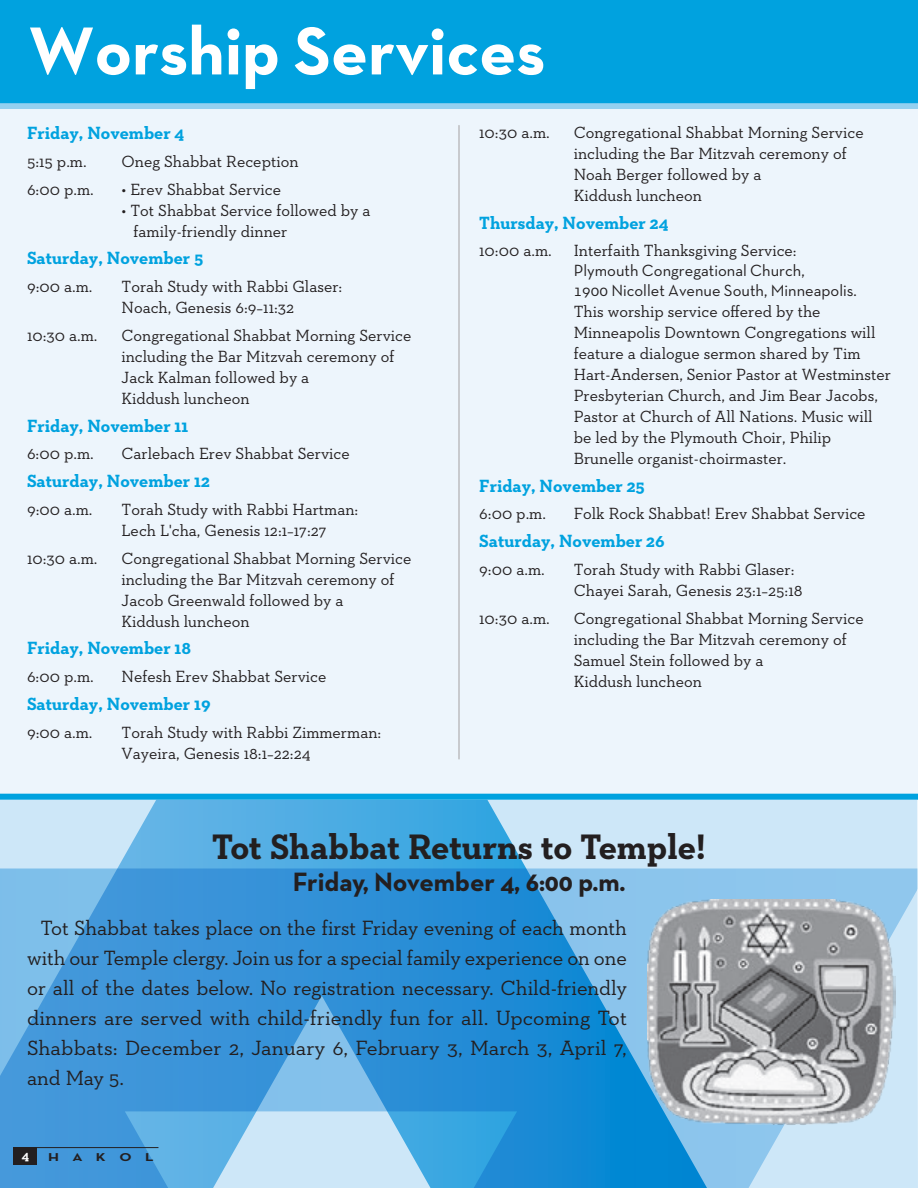
<style>
.page{position:relative;width:918px;height:1188px;background:#fff}
.page>*{position:absolute;margin:0;border:0;box-sizing:border-box;transform-origin:0 0}
.t1{font:700 69px "Neutra Text TF";color:#fff}
.t2{font:700 36px "Neutraface Slab Text";color:#231f20}
.t3{font:700 27px "Neutra Text TF";color:#231f20}
.t4{font:21px/30px "Neutraface Slab Text";color:#231f20;text-align:justify}
.t5{font:700 18px "Neutraface Slab Text";color:#00a2df}
.t6{font:16.5px/21px "Neutraface Slab Text";color:#231f20}
.t7{font:16.5px/19.8px "Neutra Text TF";color:#231f20}
.t8{font:700 13.5px "Neutraface Slab Text";color:#fff}
.t9{font:700 11.55px "Neutra Text TF";letter-spacing:.88em;color:#231f20;scale:1.32 1}
</style>
<div class="page">
<div style="left:0;top:0;width:918px;height:106px;background:#00a2df"></div>
<div style="left:0;top:103px;width:918px;height:6px;background:#94d0f0"></div>
<div style="left:0;top:109px;width:918px;height:691px;background:#edf5fc"></div>
<svg style="left:0;top:800px;width:918px;height:69px;background:#98cfef"></svg>
<svg style="left:0;top:869px;width:918px;height:319px;background:#52a5df"></svg>
<div style="left:0;top:794px;width:918px;height:6px;background:#00a2df"></div>
<hr style="left:458px;top:126px;width:2px;height:633px;background:#bcbdc0">
<img style="left:647px;top:899px;width:249px;height:226px">
<hr style="left:36px;top:1147px;width:122px;height:1px;background:#231f20">
<div style="left:14px;top:1148px;width:23px;height:17px;background:#231f20"></div>
<h1 class="t1" style="left:28px;top:8px;width:518px">Worship Services</h1>
<p class="t5" style="left:27px;top:121px;width:159px">Friday, November 4</p>
<p class="t6" style="left:27px;top:150px;width:61px">5:15 p.m.</p>
<p class="t6" style="left:121px;top:150px;width:179px">Oneg Shabbat Reception</p>
<p class="t6" style="left:27px;top:178px;width:68px">6:00 p.m.</p>
<p class="t6" style="left:121px;top:178px;width:161px">• Erev Shabbat Service</p>
<p class="t6" style="left:133px;top:199px;width:239px;text-indent:-12px">• Tot Shabbat Service followed by a family-friendly dinner</p>
<p class="t5" style="left:27px;top:247px;width:178px">Saturday, November 5</p>
<p class="t6" style="left:27px;top:276px;width:67px">9:00 a.m.</p>
<p class="t6" style="left:121px;top:276px;width:222px">Torah Study with Rabbi Glaser:<br>Noach, Genesis 6:9–11:32</p>
<p class="t6" style="left:27px;top:324px;width:72px">10:30 a.m.</p>
<p class="t6" style="left:121px;top:324px;width:291px">Congregational Shabbat Morning Service including the Bar Mitzvah ceremony of<br>Jack Kalman followed by a<br>Kiddush luncheon</p>
<p class="t5" style="left:27px;top:414px;width:163px">Friday, November 11</p>
<p class="t6" style="left:27px;top:443px;width:68px">6:00 p.m.</p>
<p class="t6" style="left:121px;top:443px;width:230px">Carlebach Erev Shabbat Service</p>
<p class="t5" style="left:27px;top:469px;width:184px">Saturday, November 12</p>
<p class="t6" style="left:27px;top:498px;width:67px">9:00 a.m.</p>
<p class="t6" style="left:121px;top:498px;width:238px">Torah Study with Rabbi Hartman:<br>Lech L'cha, Genesis 12:1–17:27</p>
<p class="t6" style="left:27px;top:547px;width:72px">10:30 a.m.</p>
<p class="t6" style="left:121px;top:547px;width:291px">Congregational Shabbat Morning Service including the Bar Mitzvah ceremony of<br>Jacob Greenwald followed by a<br>Kiddush luncheon</p>
<p class="t5" style="left:27px;top:637px;width:166px">Friday, November 18</p>
<p class="t6" style="left:27px;top:666px;width:68px">6:00 p.m.</p>
<p class="t6" style="left:121px;top:666px;width:207px">Nefesh Erev Shabbat Service</p>
<p class="t5" style="left:27px;top:692px;width:185px">Saturday, November 19</p>
<p class="t6" style="left:27px;top:721px;width:67px">9:00 a.m.</p>
<p class="t6" style="left:121px;top:721px;width:261px">Torah Study with Rabbi Zimmerman:<br>Vayeira, Genesis 18:1–22:24</p>
<p class="t6" style="left:479px;top:122px;width:72px">10:30 a.m.</p>
<p class="t6" style="left:574px;top:122px;width:291px">Congregational Shabbat Morning Service including the Bar Mitzvah ceremony of<br>Noah Berger followed by a<br>Kiddush luncheon</p>
<p class="t5" style="left:479px;top:211px;width:191px">Thursday, November 24</p>
<p class="t6" style="left:479px;top:240px;width:74px">10:00 a.m.</p>
<p class="t6" style="left:574px;top:240px;width:225px">Interfaith Thanksgiving Service:</p>
<p class="t7" style="left:574px;top:260px;width:285px">Plymouth Congregational Church,<br>1900 Nicollet Avenue South, Minneapolis.</p>
<p class="t6" style="left:574px;top:301px;width:319px">This worship service offered by the Minneapolis Downtown Congregations will feature a dialogue sermon shared by Tim Hart-Andersen, Senior Pastor at Westminster Presbyterian Church, and Jim Bear Jacobs, Pastor at Church of All Nations. Music will be led by the Plymouth Choir, Philip Brunelle organist-choirmaster.</p>
<p class="t5" style="left:479px;top:474px;width:167px">Friday, November 25</p>
<p class="t6" style="left:479px;top:503px;width:68px">6:00 p.m.</p>
<p class="t6" style="left:574px;top:503px;width:293px">Folk Rock Shabbat! Erev Shabbat Service</p>
<p class="t5" style="left:479px;top:530px;width:187px">Saturday, November 26</p>
<p class="t6" style="left:479px;top:559px;width:67px">9:00 a.m.</p>
<p class="t6" style="left:574px;top:559px;width:230px">Torah Study with Rabbi Glaser:<br>Chayei Sarah, Genesis 23:1–25:18</p>
<p class="t6" style="left:479px;top:607px;width:72px">10:30 a.m.</p>
<p class="t6" style="left:574px;top:607px;width:291px">Congregational Shabbat Morning Service including the Bar Mitzvah ceremony of<br>Samuel Stein followed by a<br>Kiddush luncheon</p>
<h2 class="t2" style="left:212px;top:823px;width:496px">Tot Shabbat Returns to Temple!</h2>
<h3 class="t3" style="left:293px;top:865px;width:334px">Friday, November 4, 6:00 p.m.</h3>
<p class="t4" style="left:27px;top:912px;width:602px;text-indent:14px">Tot Shabbat takes place on the first Friday evening of each month with our Temple clergy. Join us for a special family experience on one or all of the dates below. No registration necessary. Child-friendly dinners are served with child-friendly fun for all. Upcoming Tot Shabbats: December 2, January 6, February 3, March 3, April 7, and May 5.</p>
<p class="t8" style="left:22px;top:1146px;width:9px">4</p>
<p class="t9" style="left:48px;top:1150px;width:82px">HAKOL</p>
</div>
